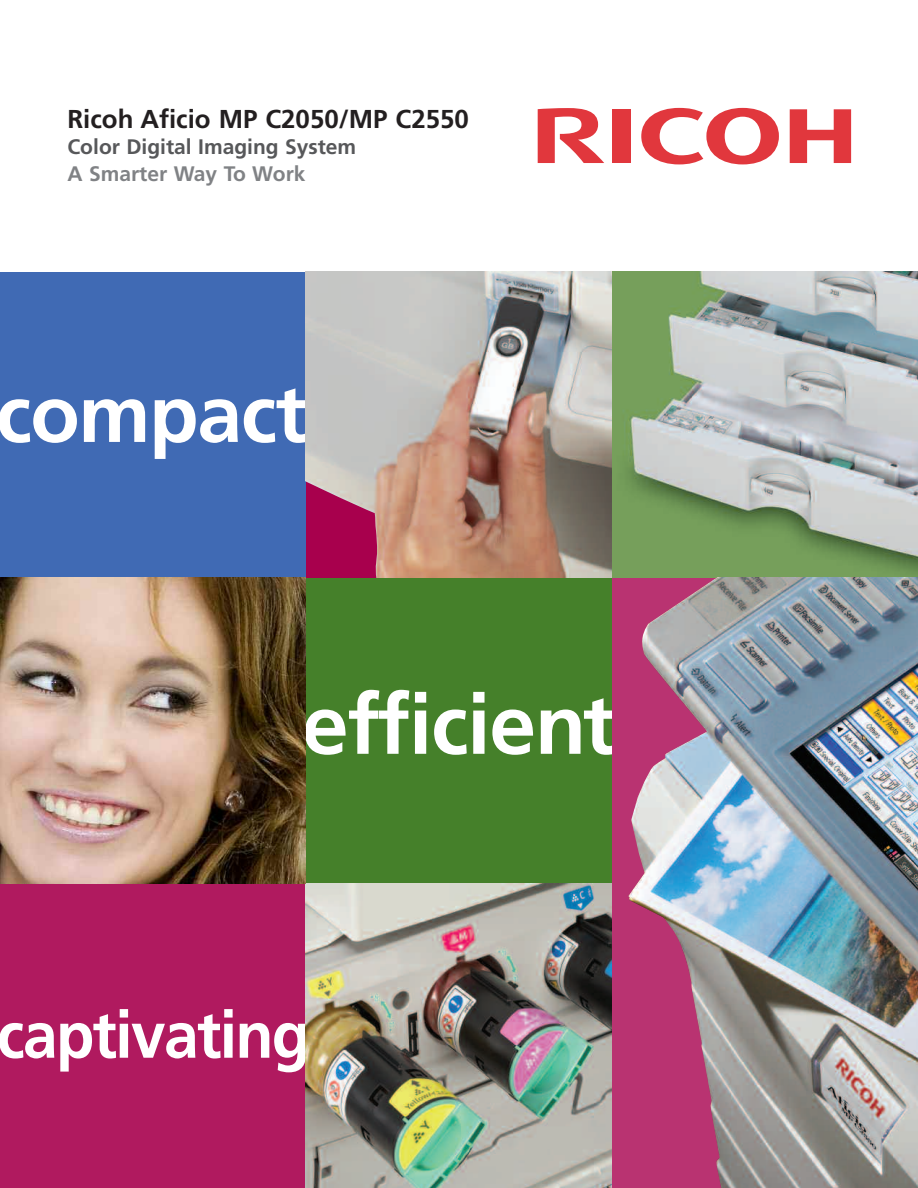
<style>
.page{position:relative;width:918px;height:1188px;background:#fff}
.page>*{position:absolute;margin:0;border:0;box-sizing:border-box;transform-origin:0 0}
.t1{font:700 84px "Frutiger";letter-spacing:-.015em;color:#fff}
.t2{font:700 81px "Frutiger";letter-spacing:-.015em;color:#fff}
.t3{font:700 66px "Frutiger";letter-spacing:-.03em;color:#fff;scale:.95 1}
.t4{font:700 25.8px "Frutiger";color:#231f20}
.t5{font:700 21px "Frutiger";color:#57585a}
.t6{font:700 21px "Frutiger";color:#808285}
</style>
<div class="page">
<img style="left:612px;top:272px;width:306px;height:306px">
<div style="left:0;top:884px;width:306px;height:304px;background:#b01a5f"></div>
<div style="left:0;top:272px;width:306px;height:306px;background:#406ab4"></div>
<div style="left:306px;top:578px;width:306px;height:306px;background:#45802a"></div>
<img style="left:306px;top:272px;width:306px;height:306px">
<div style="left:612px;top:578px;width:306px;height:610px;background:#b93371"></div>
<img style="left:628px;top:578px;width:290px;height:610px">
<img style="left:306px;top:884px;width:306px;height:304px">
<img style="left:0;top:578px;width:306px;height:306px">
<svg style="left:641px;top:108px;width:138px;height:56px"></svg>
<svg style="left:790px;top:109px;width:61px;height:54px"></svg>
<div style="left:612px;top:109px;width:19px;height:54px;background:#e1373d"></div>
<svg style="left:538px;top:108px;width:66px;height:55px"></svg>
<p class="t4" style="left:68px;top:109px;width:403px">Ricoh Aficio MP C2050/MP C2550</p>
<p class="t5" style="left:68px;top:138px;width:290px">Color Digital Imaging System</p>
<p class="t6" style="left:68px;top:165px;width:240px">A Smarter Way To Work</p>
<h2 class="t2" style="left:-4px;top:381px;width:313px">compact</h2>
<h1 class="t1" style="left:302px;top:691px;width:315px">efficient</h1>
<h3 class="t3" style="left:-3px;top:1008px;width:331px">captivating</h3>
</div>
